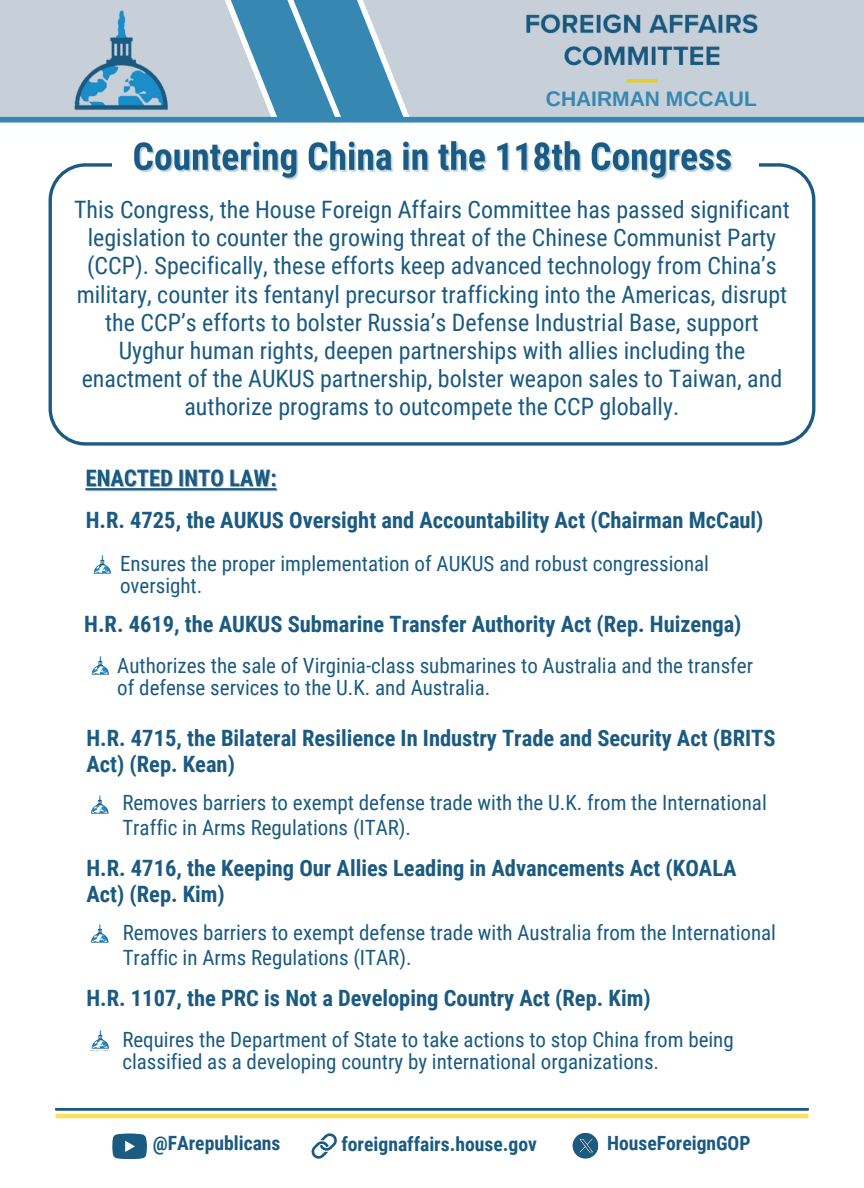
<style>
.page{position:relative;width:864px;height:1188px;background:#fff}
.page>*{position:absolute;margin:0;border:0;box-sizing:border-box;transform-origin:0 0}
.t1{font:24px/28.2px "Roboto Condensed";color:#1b5a81;text-align:center}
.t2{font:700 22.5px/26px "Roboto Condensed";color:#1b5a81}
.t3{font:21px/22px "Roboto Condensed";color:#1b5a81}
.t4{font:700 21px "Arimo";color:#3687b2}
.t5{font:700 19.65px "Roboto Condensed";color:#1b5a81}
</style>
<div class="page">
<div style="left:357px;top:0;width:507px;height:129px;background:#c7d0d8"></div>
<img style="left:526px;top:14px;width:232px;height:69px">
<img style="left:0;top:0;width:199px;height:117px">
<svg style="left:199px;top:0;width:249px;height:117px"></svg>
<div style="left:5px;top:118px;width:851px;height:27px;background:#feffff"></div>
<div style="left:0;top:117px;width:864px;height:6px;background:#3687b2"></div>
<hr style="left:56px;top:1108px;width:752px;height:2px;background:#1b5a81">
<hr style="left:56px;top:1114px;width:752px;height:4px;background:#ffde59">
<svg style="left:112px;top:1133px;width:35px;height:26px"></svg>
<img style="left:573px;top:1133px;width:25px;height:26px">
<svg style="left:311px;top:1133px;width:26px;height:26px"></svg>
<img style="left:85px;top:469px;width:193px;height:23px">
<img style="left:93px;top:555px;width:18px;height:19px">
<img style="left:91px;top:656px;width:18px;height:19px">
<img style="left:91px;top:1030px;width:18px;height:19px">
<svg style="left:49px;top:163px;width:766px;height:283px"></svg>
<div style="left:112px;top:136px;width:647px;height:44px;background:#fff"></div>
<img style="left:132px;top:141px;width:604px;height:41px">
<img style="left:91px;top:795px;width:18px;height:19px">
<img style="left:91px;top:924px;width:18px;height:19px">
<p class="t4" style="left:546px;top:87px;width:213px">CHAIRMAN MCCAUL</p>
<h3 class="t1" style="left:74px;top:196px;width:717px">This Congress, the House Foreign Affairs Committee has passed significant legislation to counter the growing threat of the Chinese Communist Party (CCP). Specifically, these efforts keep advanced technology from China’s military, counter its fentanyl precursor trafficking into the Americas, disrupt the CCP’s efforts to bolster Russia’s Defense Industrial Base, support Uyghur human rights, deepen partnerships with allies including the enactment of the AUKUS partnership, bolster weapon sales to Taiwan, and authorize programs to outcompete the CCP globally.</h3>
<h3 class="t2" style="left:86px;top:508px;width:679px">H.R. 4725, the AUKUS Oversight and Accountability Act (Chairman McCaul)</h3>
<p class="t3" style="left:120px;top:553px;width:590px">Ensures the proper implementation of AUKUS and robust congressional oversight.</p>
<p class="t2" style="left:84px;top:611px;width:659px">H.R. 4619, the AUKUS Submarine Transfer Authority Act (Rep. Huizenga)</p>
<h3 class="t3" style="left:117px;top:654px;width:637px">Authorizes the sale of Virginia-class submarines to Australia and the transfer of defense services to the U.K. and Australia.</h3>
<p class="t2" style="left:86px;top:726px;width:691px">H.R. 4715, the Bilateral Resilience In Industry Trade and Security Act (BRITS<br>Act) (Rep. Kean)</p>
<p class="t3" style="left:122px;top:791px;width:646px;line-height:25px">Removes barriers to exempt defense trade with the U.K. from the International<br>Traffic in Arms Regulations (ITAR).</p>
<h3 class="t2" style="left:86px;top:856px;width:652px">H.R. 4716, the Keeping Our Allies Leading in Advancements Act (KOALA<br>Act) (Rep. Kim)</h3>
<h3 class="t3" style="left:123px;top:921px;width:655px;line-height:25px">Removes barriers to exempt defense trade with Australia from the International<br>Traffic in Arms Regulations (ITAR).</h3>
<h3 class="t2" style="left:86px;top:986px;width:566px">H.R. 1107, the PRC is Not a Developing Country Act (Rep. Kim)</h3>
<p class="t3" style="left:122px;top:1029px;width:613px">Requires the Department of State to take actions to stop China from being classified as a developing country by international organizations.</p>
<h3 class="t5" style="left:153px;top:1132px;width:129px">@FArepublicans</h3>
<p class="t5" style="left:341px;top:1133px;width:197px">foreignaffairs.house.gov</p>
<h4 class="t5" style="left:607px;top:1132px;width:145px">HouseForeignGOP</h4>
</div>
